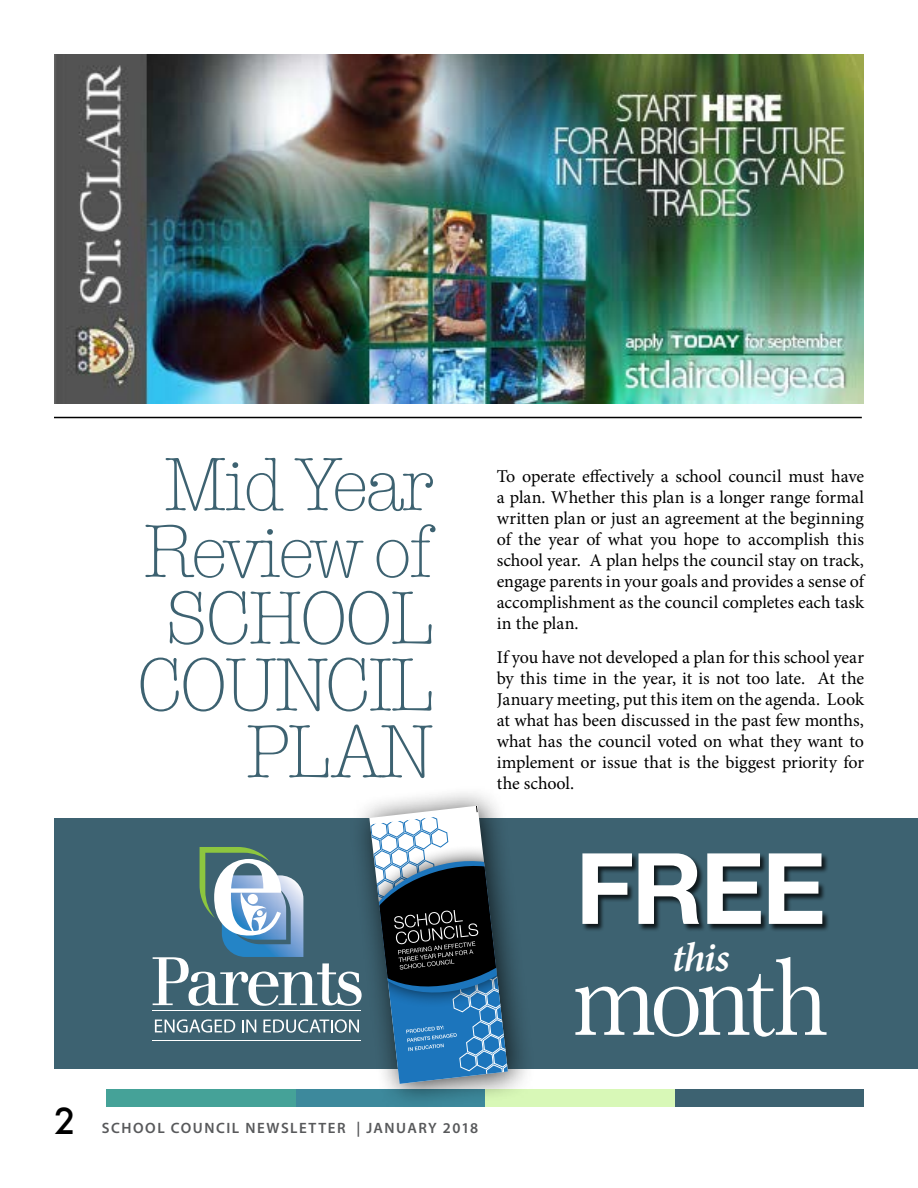
<style>
.page{position:relative;width:918px;height:1188px;background:#fff}
.page>*{position:absolute;margin:0;border:0;box-sizing:border-box;transform-origin:0 0}
.t1{font:115.95px "Baskerville";letter-spacing:-.06em;color:#fff;scale:.9 1}
.t2{font:700 98.7px "Helvetica Neue";color:#fff}
.t3{font:300 condensed 77.85px/66.8px "American Typewriter Itc T";letter-spacing:-.04em;color:#3d6271;text-align:right;scale:1.19 1}
.t4{font:italic 600 41.4px "Minion Pro";color:#fff}
.t5{font:500 34.95px "Futura";color:#000}
.t6{font:18px/21px "Minion Pro";letter-spacing:-.005em;color:#000;text-align:justify}
.t7{font:600 15px "Myriad Pro";letter-spacing:.1em;color:#58595b}
</style>
<div class="page">
<div style="left:674px;top:1090px;width:190px;height:17px;background:#3d6271"></div>
<div style="left:295px;top:1090px;width:190px;height:17px;background:#3d899c"></div>
<div style="left:106px;top:1090px;width:189px;height:17px;background:#45a298"></div>
<div style="left:485px;top:1090px;width:189px;height:17px;background:#d8f8b7"></div>
<hr style="left:54px;top:417px;width:808px;height:1px;background:#000">
<img style="left:54px;top:54px;width:810px;height:350px">
<div style="left:54px;top:819px;width:864px;height:250px;background:#3d6271"></div>
<div style="left:349px;top:785px;width:186px;height:326px;background:#000;opacity:.75"></div>
<svg style="left:369px;top:806px;width:139px;height:278px;background:#4c6b81"></svg>
<svg style="left:153px;top:957px;width:209px;height:49px"></svg>
<svg style="left:155px;top:1019px;width:80px;height:14px"></svg>
<svg style="left:242px;top:1020px;width:14px;height:12px"></svg>
<svg style="left:263px;top:1019px;width:96px;height:14px"></svg>
<hr style="left:152px;top:1040px;width:209px;height:1px;background:#fff">
<hr style="left:152px;top:1010px;width:209px;height:1px;background:#fff">
<img style="left:222px;top:875px;width:81px;height:82px">
<svg style="left:200px;top:847px;width:81px;height:89px"></svg>
<div style="left:582px;top:853px;width:248px;height:79px;background:#000;opacity:.75"></div>
<h3 class="t5" style="left:54px;top:1097px;width:23px">2</h3>
<h3 class="t3" style="left:136px;top:450px;width:252px">Mid Year<br>Review of<br>SCHOOL<br>COUNCIL<br>PLAN</h3>
<p class="t6" style="left:497px;top:466px;width:369px">To operate effectively a school council must have a plan. Whether this plan is a longer range formal written plan or just an agreement at the beginning of the year of what you hope to accomplish this school year. A plan helps the council stay on track, engage parents in your goals and provides a sense of accomplishment as the council completes each task in the plan.</p>
<p class="t6" style="left:497px;top:647px;width:369px">If you have not developed a plan for this school year by this time in the year, it is not too late. At the January meeting, put this item on the agenda. Look at what has been discussed in the past few months, what has the council voted on what they want to implement or issue that is the biggest priority for the school.</p>
<h2 class="t2" style="left:576px;top:828px;width:252px">FREE</h2>
<h1 class="t1" style="left:573px;top:923px;width:286px">month</h1>
<h3 class="t4" style="left:672px;top:928px;width:59px">this</h3>
<p class="t7" style="left:102px;top:1118px;width:378px">SCHOOL COUNCIL NEWSLETTER | JANUARY 2018</p>
</div>
